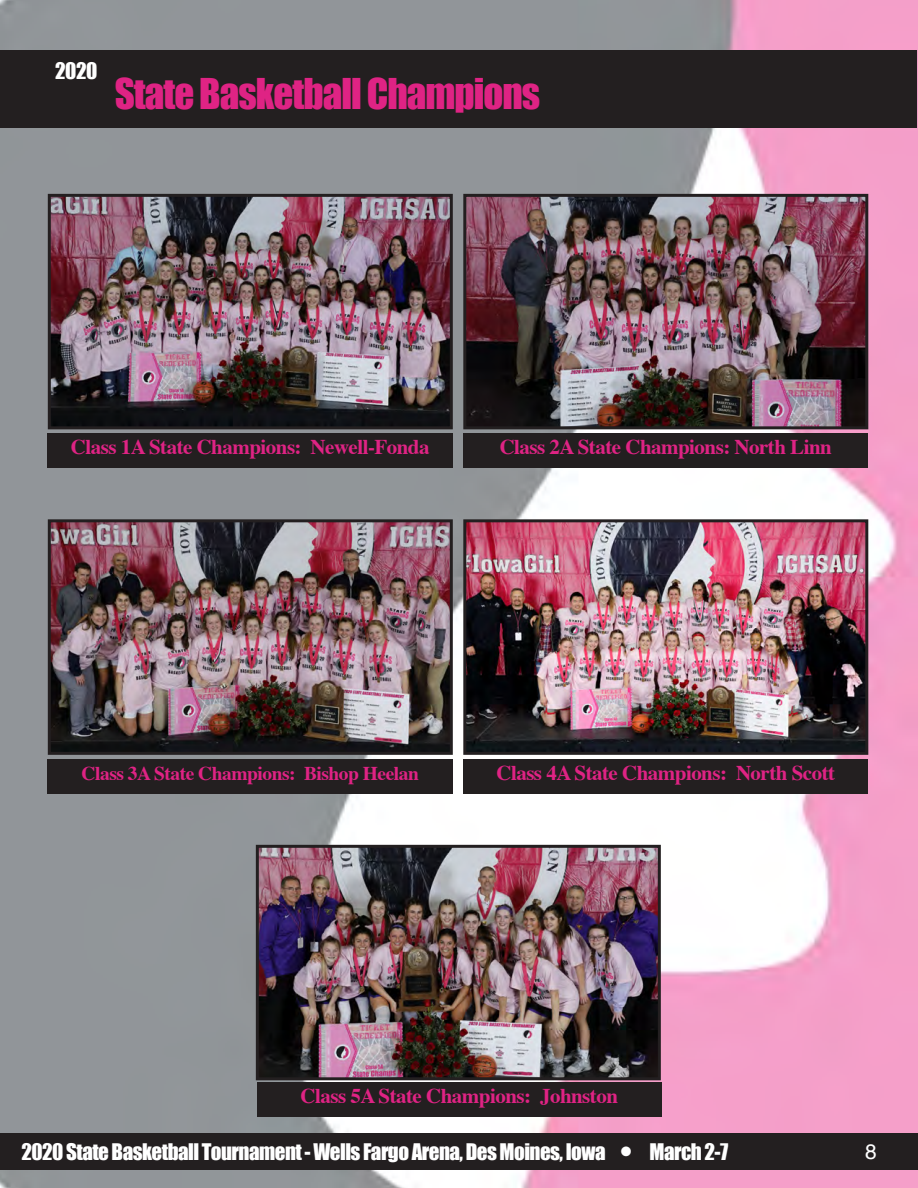
<style>
.page{position:relative;width:918px;height:1188px;background:#fff}
.page>*{position:absolute;margin:0;border:0;box-sizing:border-box;transform-origin:0 0}
.t1{font:39px "Impact";letter-spacing:-.025em;color:#df2384}
.t2{font:700 21px "Times";letter-spacing:-.025em;color:#df2384}
.t3{font:21px "Impact";letter-spacing:-.025em;color:#fff}
.t4{font:21px "Helvetica";color:#fff}
.t5{font:700 19.5px "Times";letter-spacing:-.025em;color:#df2384}
.t6{font:13.5px "Zapf Dingbats ITC";color:#fff}
</style>
<div class="page">
<img style="left:0;top:0;width:918px;height:1188px">
<img style="left:52px;top:198px;width:397px;height:227px">
<div style="left:48px;top:194px;width:405px;height:235px;border:3px solid #231f20"></div>
<img style="left:467px;top:198px;width:397px;height:227px">
<div style="left:463px;top:194px;width:405px;height:235px;border:3px solid #231f20"></div>
<img style="left:52px;top:523px;width:397px;height:228px">
<div style="left:48px;top:519px;width:405px;height:236px;border:3px solid #231f20"></div>
<img style="left:467px;top:523px;width:397px;height:228px">
<div style="left:463px;top:519px;width:405px;height:236px;border:3px solid #231f20"></div>
<img style="left:260px;top:849px;width:397px;height:227px">
<div style="left:256px;top:845px;width:405px;height:235px;border:3px solid #231f20"></div>
<div style="left:1px;top:50px;width:916px;height:77px;background:#231f20"></div>
<div style="left:48px;top:434px;width:405px;height:34px;background:#231f20"></div>
<div style="left:463px;top:434px;width:405px;height:34px;background:#231f20"></div>
<div style="left:48px;top:760px;width:405px;height:34px;background:#231f20"></div>
<div style="left:463px;top:760px;width:405px;height:34px;background:#231f20"></div>
<div style="left:257px;top:1082px;width:405px;height:34px;background:#231f20"></div>
<div style="left:1px;top:1133px;width:917px;height:37px;background:#231f20"></div>
<p class="t3" style="left:55px;top:58px;width:44px">2020</p>
<h1 class="t1" style="left:115px;top:69px;width:427px">State Basketball Champions</h1>
<p class="t2" style="left:71px;top:438px;width:360px">Class 1A State Champions: Newell-Fonda</p>
<p class="t2" style="left:500px;top:438px;width:334px">Class 2A State Champions: North Linn</p>
<p class="t5" style="left:82px;top:765px;width:339px">Class 3A State Champions: Bishop Heelan</p>
<p class="t2" style="left:496px;top:764px;width:340px">Class 4A State Champions: North Scott</p>
<p class="t2" style="left:300px;top:1087px;width:319px">Class 5A State Champions: Johnston</p>
<p class="t3" style="left:21px;top:1138px;width:586px">2020 State Basketball Tournament - Wells Fargo Arena, Des Moines, Iowa</p>
<p class="t3" style="left:649px;top:1138px;width:81px">March 2-7</p>
<p class="t6" style="left:621px;top:1145px;width:12px">●</p>
<p class="t4" style="left:865px;top:1143px;width:13px">8</p>
</div>
